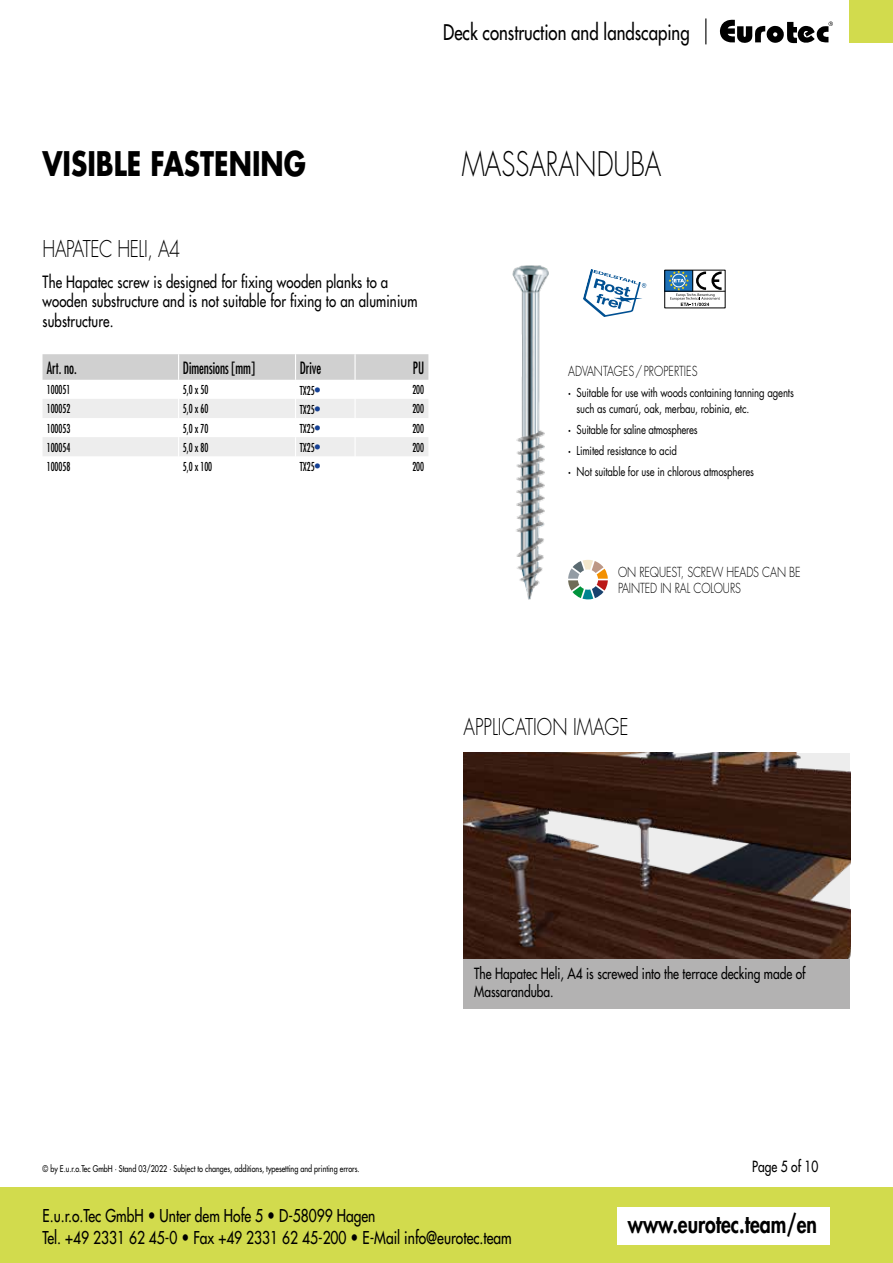
<style>
.page{position:relative;width:893px;height:1263px;background:#fff}
.page>*{position:absolute;margin:0;border:0;box-sizing:border-box;transform-origin:0 0}
.t1{font:700 33px "Futura Std";color:#000;scale:.8 1}
.t2{font:300 33px "Futura Std";color:#000;scale:.78 1}
.t3{font:800 24.3px "Futura Std";color:#000;scale:.8 1}
.t4{font:300 22.5px "Futura Std";color:#000;scale:.8 1}
.t5{font:300 22.5px "Futura Std";letter-spacing:-.02em;color:#000;scale:.8 1}
.t6{font:500 21px "Futura Std";color:#000;scale:.8 1}
.t7{font:500 17.25px/22.5px "Futura Std";color:#000;scale:.8 1}
.t8{font:500 16.5px/19.8px "Futura Std";letter-spacing:.01em;color:#000;scale:.8 1}
.t9{font:condensed 16.5px "Futura Std";color:#000;scale:.8 1}
.t10{font:500 15px/18px "Futura Std";color:#000;scale:.8 1}
.t11{font:300 13.5px/16.5px "Futura Std";letter-spacing:-.01em;color:#000;scale:.8 1}
.t12{font:12px/21px "Futura Std";letter-spacing:-.015em;color:#000;scale:.8 1}
.t13{font:condensed 12px "Futura Std";color:#000;scale:.8 1}
.t14{font:500 9px "Futura Std";color:#000;scale:.8 1}
.s1{font-size:13.5px;color:#164194}
.s2{font-weight:800}
</style>
<div class="page">
<div style="left:0;top:1187px;width:893px;height:76px;background:#d2db4d"></div>
<div style="left:849px;top:0;width:44px;height:43px;background:#d2db4d"></div>
<svg style="left:720px;top:20px;width:113px;height:24px"></svg>
<svg style="left:705px;top:18px;width:1px;height:26px"></svg>
<div style="left:617px;top:1208px;width:213px;height:37px;background:#fff"></div>
<img style="left:512px;top:265px;width:37px;height:335px">
<div style="left:665px;top:270px;width:28px;height:21px;background:#1d71b8"></div>
<hr style="left:665px;top:291px;width:60px;height:1px;background:#000">
<div style="left:664px;top:270px;width:61px;height:38px;border:1px solid #000"></div>
<svg style="left:669px;top:270px;width:56px;height:36px"></svg>
<svg style="left:583px;top:269px;width:64px;height:48px"></svg>
<svg style="left:43px;top:354px;width:385px;height:102px"></svg>
<img style="left:463px;top:753px;width:387px;height:206px">
<div style="left:463px;top:959px;width:387px;height:49px;background:#b3b2b2"></div>
<svg style="left:568px;top:560px;width:40px;height:39px"></svg>
<h3 class="t6" style="left:443px;top:19px;width:310px">Deck construction and landscaping</h3>
<h1 class="t1" style="left:43px;top:142px;width:331px">VISIBLE FASTENING</h1>
<h1 class="t2" style="left:462px;top:144px;width:257px">MASSARANDUBA</h1>
<h3 class="t5" style="left:43px;top:235px;width:174px">HAPATEC HELI, A4</h3>
<h3 class="t8" style="left:43px;top:272px;width:470px">The Hapatec screw is designed for fixing wooden planks to a wooden substructure and is not suitable for fixing to an aluminium substructure.</h3>
<h3 class="t9" style="left:47px;top:358px;width:39px">Art. no.</h3>
<h3 class="t9" style="left:183px;top:358px;width:92px">Dimensions [mm]</h3>
<h3 class="t9" style="left:300px;top:358px;width:28px">Drive</h3>
<h3 class="t9" style="left:413px;top:358px;width:16px">PU</h3>
<p class="t13" style="left:47px;top:383px;width:31px">100051</p>
<p class="t13" style="left:183px;top:383px;width:33px">5,0 x 50</p>
<p class="t13" style="left:300px;top:383px;width:27px">TX25<span class="s1">•</span></p>
<p class="t13" style="left:412px;top:383px;width:16px">200</p>
<p class="t13" style="left:47px;top:402px;width:31px">100052</p>
<p class="t13" style="left:183px;top:402px;width:33px">5,0 x 60</p>
<p class="t13" style="left:300px;top:402px;width:27px">TX25<span class="s1">•</span></p>
<p class="t13" style="left:412px;top:402px;width:16px">200</p>
<p class="t13" style="left:47px;top:421px;width:31px">100053</p>
<p class="t13" style="left:183px;top:421px;width:33px">5,0 x 70</p>
<p class="t13" style="left:300px;top:421px;width:27px">TX25<span class="s1">•</span></p>
<p class="t13" style="left:412px;top:421px;width:16px">200</p>
<p class="t13" style="left:47px;top:440px;width:31px">100054</p>
<p class="t13" style="left:183px;top:440px;width:33px">5,0 x 80</p>
<p class="t13" style="left:300px;top:441px;width:27px">TX25<span class="s1">•</span></p>
<p class="t13" style="left:412px;top:440px;width:16px">200</p>
<p class="t13" style="left:47px;top:459px;width:31px">100058</p>
<p class="t13" style="left:183px;top:459px;width:38px">5,0 x 100</p>
<p class="t13" style="left:300px;top:460px;width:27px">TX25<span class="s1">•</span></p>
<p class="t13" style="left:412px;top:459px;width:16px">200</p>
<p class="t11" style="left:568px;top:363px;width:163px">ADVANTAGES/PROPERTIES</p>
<p class="t12" style="left:577px;top:384px;width:273px;line-height:16.5px;text-indent:-9px"><span class="s2">·</span> Suitable for use with woods containing tanning agents such as cumarú, oak, merbau, robinia, etc.</p>
<p class="t12" style="left:568px;top:419px;width:234px"><span class="s2">·</span> Suitable for saline atmospheres<br><span class="s2">·</span> Limited resistance to acid<br><span class="s2">·</span> Not suitable for use in chlorous atmospheres</p>
<p class="t11" style="left:618px;top:564px;width:230px">ON REQUEST, SCREW HEADS CAN BE<br>PAINTED IN RAL COLOURS</p>
<h3 class="t4" style="left:463px;top:713px;width:208px">APPLICATION IMAGE</h3>
<p class="t14" style="left:43px;top:1163px;width:398px">© by E.u.r.o.Tec GmbH · Stand 03/2022 · Subject to changes, additions, typesetting and printing errors.</p>
<p class="t10" style="left:474px;top:965px;width:416px">The Hapatec Heli, A4 is screwed into the terrace decking made of<br>Massaranduba.</p>
<p class="t10" style="left:752px;top:1158px;width:84px">Page 5 of 10</p>
<h3 class="t7" style="left:43px;top:1204px;width:588px">E.u.r.o.Tec GmbH <span class="s2">•</span> Unter dem Hofe 5 <span class="s2">•</span> D-58099 Hagen<br>Tel. +49 2331 62 45-0 <span class="s2">•</span> Fax +49 2331 62 45-200 <span class="s2">•</span> E-Mail info@eurotec.team</h3>
<h2 class="t3" style="left:628px;top:1208px;width:238px">www.eurotec.team/en</h2>
</div>
